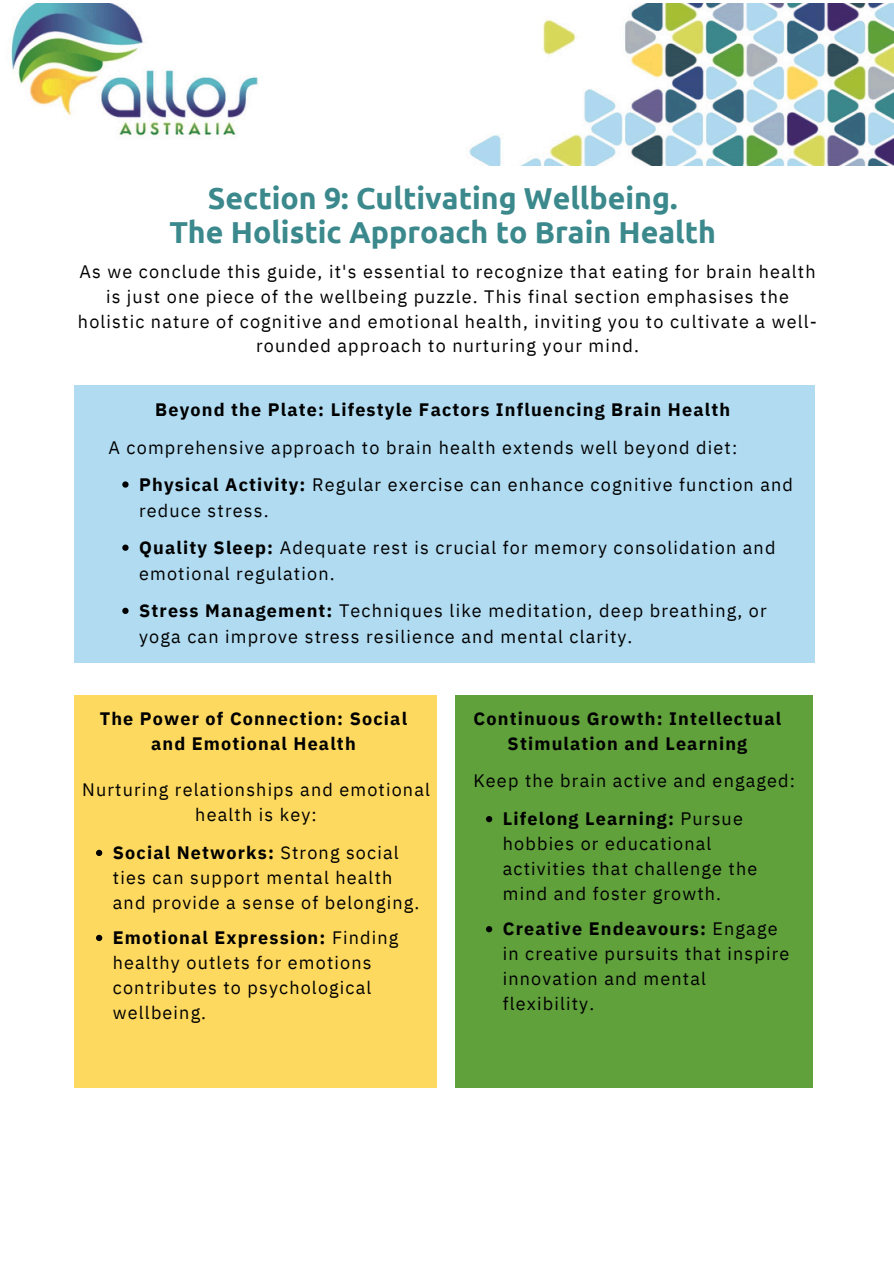
<style>
.page{position:relative;width:894px;height:1264px;background:#fff}
.page>*{position:absolute;margin:0;border:0;box-sizing:border-box;transform-origin:0 0}
.t1{font:700 30.3px/33.8px "Ubuntu";color:#3b898c;text-align:center}
.t2{font:18px/25px "IBM Plex Sans";letter-spacing:.065em;color:#000}
.t3{font:700 18px/24.8px "IBM Plex Sans";letter-spacing:.065em;color:#000;text-align:center}
.s1{font-weight:700}
</style>
<div class="page">
<div style="left:455px;top:695px;width:357px;height:392px;background:#60a13c"></div>
<div style="left:74px;top:695px;width:362px;height:392px;background:#fed95f"></div>
<div style="left:74px;top:386px;width:739px;height:277px;background:#b0dbf1"></div>
<img style="left:11px;top:3px;width:882px;height:162px">
<svg style="left:96px;top:849px;width:6px;height:7px"></svg>
<svg style="left:96px;top:934px;width:6px;height:7px"></svg>
<svg style="left:486px;top:816px;width:6px;height:6px"></svg>
<svg style="left:486px;top:926px;width:6px;height:6px"></svg>
<svg style="left:122px;top:481px;width:6px;height:6px"></svg>
<svg style="left:122px;top:544px;width:6px;height:7px"></svg>
<svg style="left:122px;top:607px;width:6px;height:7px"></svg>
<h1 class="t1" style="left:169px;top:181px;width:548px">Section 9: Cultivating Wellbeing.<br>The Holistic Approach to Brain Health</h1>
<p class="t2" style="left:78px;top:259px;width:740px;text-align:center">As we conclude this guide, it's essential to recognize that eating for brain health is just one piece of the wellbeing puzzle. This final section emphasises the holistic nature of cognitive and emotional health, inviting you to cultivate a well&shy;rounded approach to nurturing your mind.</p>
<p class="t3" style="left:155px;top:396px;width:576px">Beyond the Plate: Lifestyle Factors Influencing Brain Health</p>
<p class="t2" style="left:108px;top:434px;width:630px">A comprehensive approach to brain health extends well beyond diet:</p>
<p class="t2" style="left:139px;top:471px;width:655px;line-height:26.2px"><span class="s1">Physical Activity:</span> Regular exercise can enhance cognitive function and reduce stress.</p>
<p class="t2" style="left:139px;top:534px;width:637px;line-height:26.2px"><span class="s1">Quality Sleep:</span> Adequate rest is crucial for memory consolidation and emotional regulation.</p>
<h2 class="t2" style="left:139px;top:597px;width:629px;line-height:26.2px"><span class="s1">Stress Management:</span> Techniques like meditation, deep breathing, or yoga can improve stress resilience and mental clarity.</h2>
<h2 class="t3" style="left:100px;top:706px;width:309px">The Power of Connection: Social and Emotional Health</h2>
<p class="t2" style="left:82px;top:777px;width:349px;text-align:center">Nurturing relationships and emotional health is key:</p>
<p class="t2" style="left:113px;top:839px;width:308px"><span class="s1">Social Networks:</span> Strong social ties can support mental health and provide a sense of belonging.</p>
<p class="t2" style="left:113px;top:924px;width:287px"><span class="s1">Emotional Expression:</span> Finding healthy outlets for emotions contributes to psychological wellbeing.</p>
<p class="t3" style="left:473px;top:706px;width:309px">Continuous Growth: Intellectual<br>Stimulation and Learning</p>
<h2 class="t2" style="left:473px;top:767px;width:323px">Keep the brain active and engaged:</h2>
<p class="t2" style="left:502px;top:806px;width:256px"><span class="s1">Lifelong Learning:</span> Pursue hobbies or educational activities that challenge the mind and foster growth.</p>
<p class="t2" style="left:502px;top:916px;width:288px"><span class="s1">Creative Endeavours:</span> Engage in creative pursuits that inspire innovation and mental flexibility.</p>
</div>
